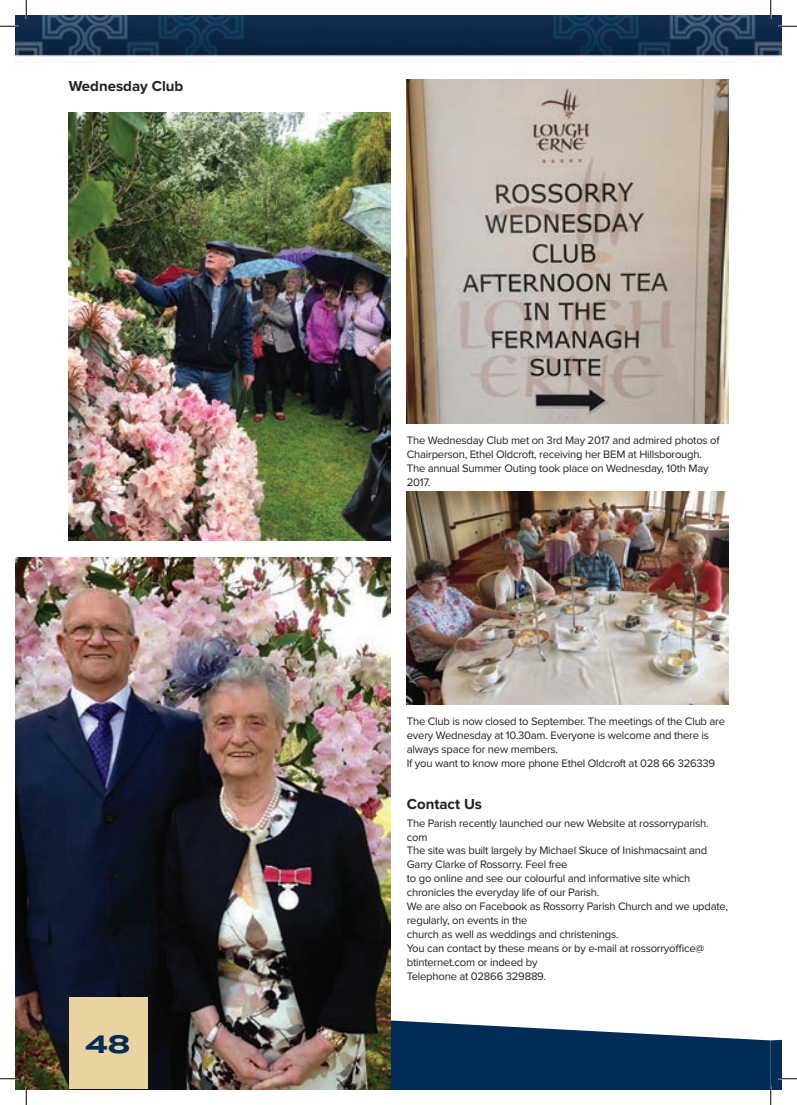
<style>
.page{position:relative;width:797px;height:1105px;background:#fff}
.page>*{position:absolute;margin:0;border:0;box-sizing:border-box;transform-origin:0 0}
.t1{font:700 25px "Termina";color:#002c55}
.t2{font:700 15px "Proxima Nova";color:#231f20}
.t3{font:11.25px/13.9px "Proxima Nova";letter-spacing:-.02em;color:#231f20}
</style>
<div class="page">
<svg style="left:390px;top:1001px;width:380px;height:88px;fill:#002c55"></svg>
<img style="left:16px;top:16px;width:765px;height:41px">
<img style="left:16px;top:558px;width:374px;height:531px">
<div style="left:69px;top:997px;width:78px;height:92px;background:#e8d3a1"></div>
<img style="left:407px;top:79px;width:321px;height:344px">
<img style="left:407px;top:492px;width:321px;height:212px">
<img style="left:69px;top:113px;width:321px;height:428px">
<svg style="left:0;top:25px;width:19px;height:2px"></svg>
<svg style="left:778px;top:25px;width:19px;height:2px"></svg>
<svg style="left:0;top:1078px;width:19px;height:1px"></svg>
<svg style="left:25px;top:0;width:2px;height:19px"></svg>
<svg style="left:25px;top:1086px;width:2px;height:19px"></svg>
<svg style="left:770px;top:0;width:1px;height:19px"></svg>
<svg style="left:770px;top:1039px;width:27px;height:66px"></svg>
<h2 class="t2" style="left:69px;top:77px;width:116px">Wednesday Club</h2>
<h1 class="t1" style="left:86px;top:1026px;width:46px">48</h1>
<p class="t3" style="left:407px;top:434px;width:314px">The Wednesday Club met on 3rd May 2017 and admired photos of Chairperson, Ethel Oldcroft, receiving her BEM at Hillsborough.<br>The annual Summer Outing took place on Wednesday, 10th May 2017.</p>
<p class="t3" style="left:407px;top:715px;width:320px">The Club is now closed to September. The meetings of the Club are every Wednesday at 10.30am. Everyone is welcome and there is always space for new members.<br>If you want to know more phone Ethel Oldcroft at 028 66 326339</p>
<h2 class="t2" style="left:407px;top:795px;width:77px">Contact Us</h2>
<p class="t3" style="left:407px;top:816px;width:323px">The Parish recently launched our new Website at rossorryparish. com<br>The site was built largely by Michael Skuce of Inishmacsaint and Garry Clarke of Rossorry. Feel free<br>to go online and see our colourful and informative site which chronicles the everyday life of our Parish.<br>We are also on Facebook as Rossorry Parish Church and we update, regularly, on events in the<br>church as well as weddings and christenings.<br>You can contact by these means or by e-mail at rossorryoffice@ btinternet.com or indeed by<br>Telephone at 02866 329889.</p>
</div>
